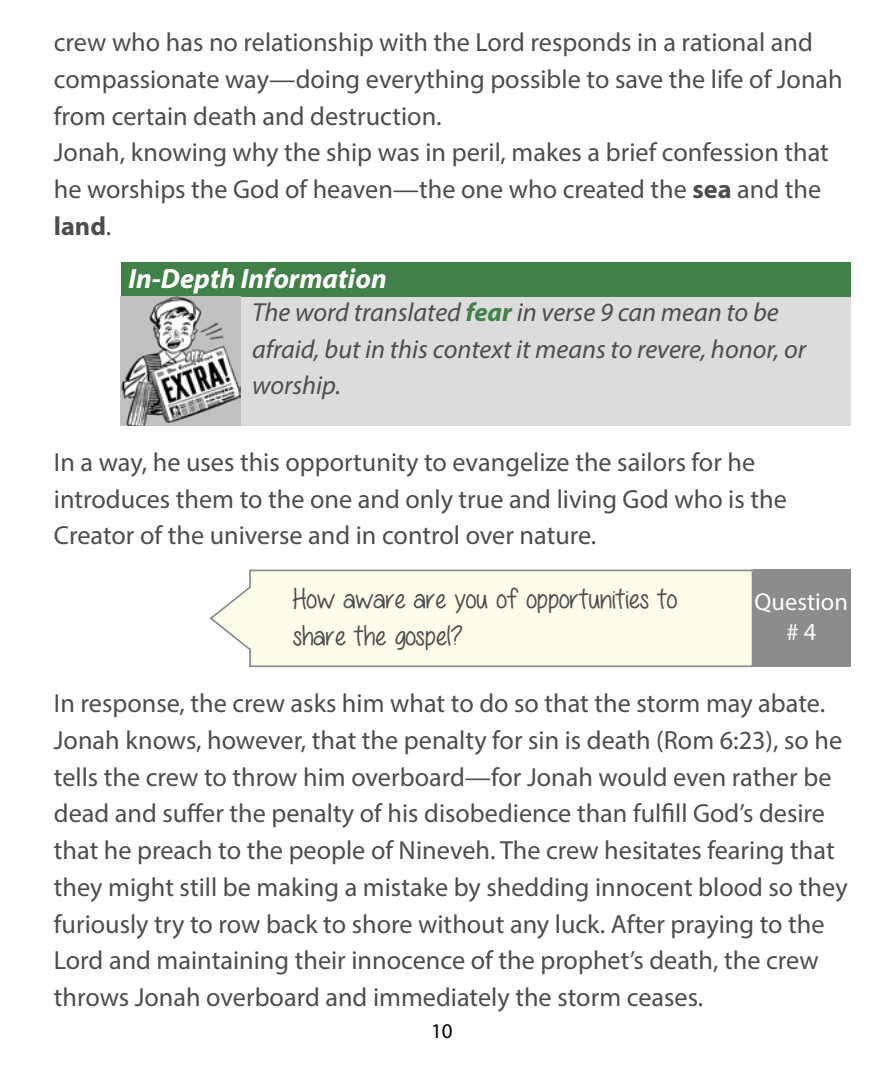
<style>
.page{position:relative;width:882px;height:1071px;background:#fff}
.page>*{position:absolute;margin:0;border:0;box-sizing:border-box;transform-origin:0 0}
.t1{font:28px/36.8px "All Things Pink";color:#4d4d4f}
.t2{font:italic 700 28px "Myriad Pro";color:#fff}
.t3{font:26.25px/36.8px "Myriad Pro";color:#4d4d4f}
.t4{font:italic 26.25px/36.8px "Myriad Pro";color:#4d4d4f}
.t5{font:24.5px/29.4px "Myriad Pro";color:#fff;text-align:center}
.t6{font:21px "Myriad Pro";color:#000}
.s1{font-weight:700}
.s2{font-weight:700;color:#418049}
</style>
<div class="page">
<div style="left:121px;top:263px;width:729px;height:163px;background:#dcdcdd"></div>
<div style="left:121px;top:262px;width:729px;height:35px;background:#418049"></div>
<img style="left:121px;top:297px;width:119px;height:129px">
<div style="left:249px;top:570px;width:504px;height:97px;background:#fefde9;border:2px solid #8a8c8e"></div>
<svg style="left:209px;top:576px;width:43px;height:84px"></svg>
<div style="left:753px;top:570px;width:97px;height:97px;background:#8a8c8e"></div>
<p class="t3" style="left:54px;top:24px;width:790px">crew who has no relationship with the Lord responds in a rational and compassionate way—doing everything possible to save the life of Jonah from certain death and destruction.<br>Jonah, knowing why the ship was in peril, makes a brief confession that he worships the God of heaven—the one who created the <span class="s1">sea</span> and the <span class="s1">land</span>.</p>
<p class="t2" style="left:129px;top:261px;width:260px">In-Depth Information</p>
<p class="t4" style="left:252px;top:293px;width:556px">The word translated <span class="s2">fear</span> in verse 9 can mean to be afraid, but in this context it means to revere, honor, or worship.</p>
<p class="t3" style="left:54px;top:443px;width:734px">In a way, he uses this opportunity to evangelize the sailors for he introduces them to the one and only true and living God who is the<br>Creator of the universe and in control over nature.</p>
<p class="t1" style="left:294px;top:580px;width:386px">How aware are you of opportunities to share the gospel?</p>
<p class="t5" style="left:755px;top:587px;width:95px">Question # 4</p>
<p class="t3" style="left:54px;top:684px;width:795px">In response, the crew asks him what to do so that the storm may abate.<br>Jonah knows, however, that the penalty for sin is death (Rom 6:23), so he tells the crew to throw him overboard—for Jonah would even rather be dead and suffer the penalty of his disobedience than fulfill God’s desire that he preach to the people of Nineveh. The crew hesitates fearing that they might still be making a mistake by shedding innocent blood so they furiously try to row back to shore without any luck. After praying to the Lord and maintaining their innocence of the prophet’s death, the crew throws Jonah overboard and immediately the storm ceases.</p>
<p class="t6" style="left:431px;top:1018px;width:23px">10</p>
</div>
